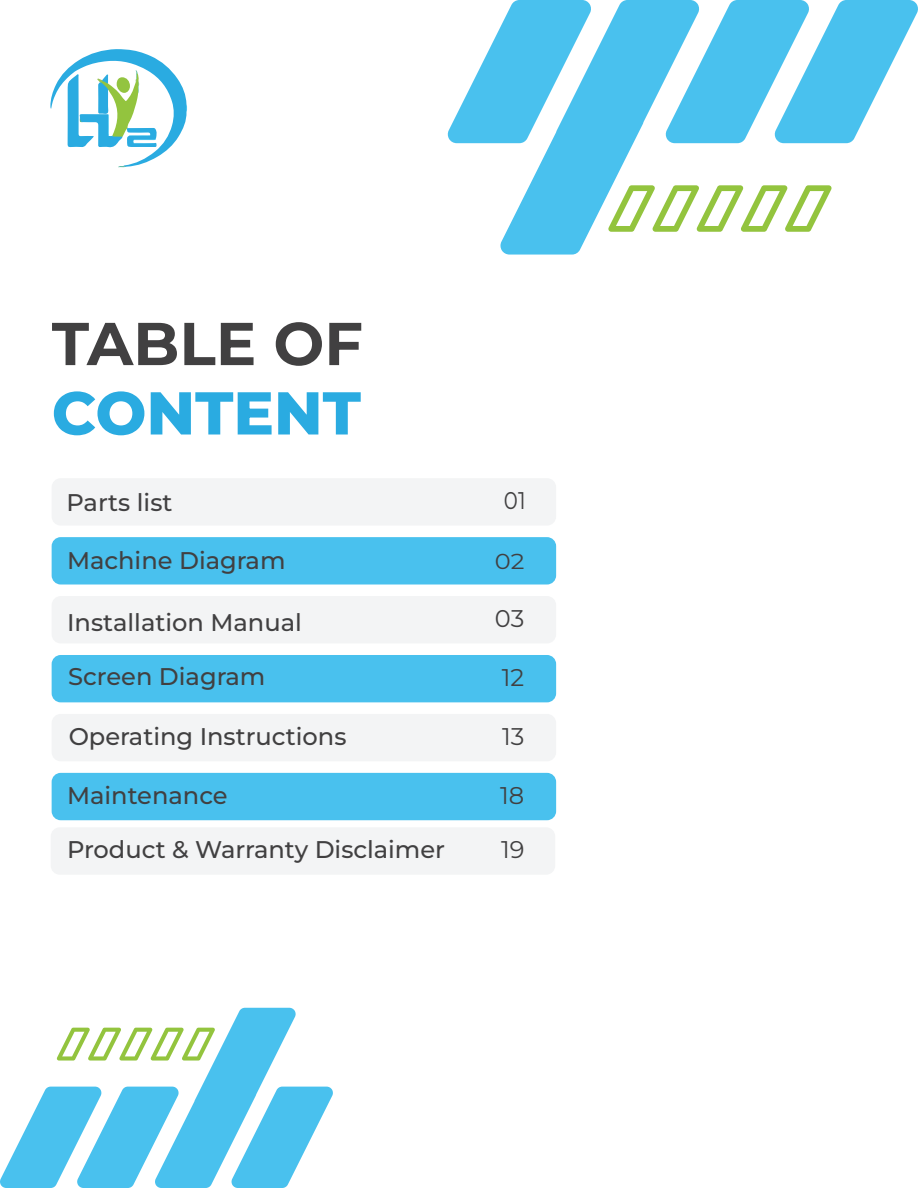
<style>
.page{position:relative;width:918px;height:1188px;background:#fff}
.page>*{position:absolute;margin:0;border:0;box-sizing:border-box;transform-origin:0 0}
.t1{font:700 60.3px "Montserrat";color:#414041}
.t2{font:800 60.3px "Montserrat";color:#2aabe1}
.t3{font:500 24.15px "Montserrat";color:#414041}
.t4{font:24.15px "Montserrat";color:#414041}
.t5{font:24.15px "Montserrat";color:#414041;scale:.88 1}
.t6{font:21.6px "Montserrat";color:#414041;scale:1.12 1}
</style>
<div class="page">
<svg style="left:447px;top:28px;width:53px;height:115px"></svg>
<svg style="left:700px;top:0;width:218px;height:143px"></svg>
<svg style="left:500px;top:0;width:200px;height:255px;fill:#49c1ee"></svg>
<svg style="left:608px;top:185px;width:224px;height:47px"></svg>
<svg style="left:0;top:1008px;width:333px;height:180px"></svg>
<svg style="left:50px;top:49px;width:137px;height:119px"></svg>
<div style="left:52px;top:478px;width:504px;height:48px;background:#f3f4f5;border-radius:9px"></div>
<div style="left:52px;top:537px;width:504px;height:48px;background:#49c1ee;border-radius:9px"></div>
<div style="left:52px;top:596px;width:504px;height:47px;background:#f3f4f5;border-radius:9px"></div>
<div style="left:52px;top:655px;width:504px;height:47px;background:#49c1ee;border-radius:9px"></div>
<div style="left:52px;top:714px;width:504px;height:47px;background:#f3f4f5;border-radius:9px"></div>
<div style="left:52px;top:773px;width:504px;height:47px;background:#49c1ee;border-radius:9px"></div>
<div style="left:51px;top:827px;width:504px;height:48px;background:#f3f4f5;border-radius:9px"></div>
<h1 class="t1" style="left:52px;top:300px;width:313px">TABLE OF</h1>
<h1 class="t2" style="left:52px;top:369px;width:311px">CONTENT</h1>
<p class="t3" style="left:67px;top:485px;width:107px">Parts list</p>
<p class="t3" style="left:67px;top:544px;width:220px">Machine Diagram</p>
<p class="t5" style="left:504px;top:484px;width:26px">01</p>
<p class="t6" style="left:495px;top:546px;width:28px">02</p>
<p class="t4" style="left:495px;top:602px;width:31px">03</p>
<p class="t3" style="left:67px;top:605px;width:236px">Installation Manual</p>
<p class="t3" style="left:68px;top:659px;width:199px">Screen Diagram</p>
<p class="t3" style="left:69px;top:719px;width:279px">Operating Instructions</p>
<p class="t3" style="left:67px;top:778px;width:162px">Maintenance</p>
<p class="t3" style="left:67px;top:833px;width:380px">Product &amp; Warranty Disclaimer</p>
<p class="t4" style="left:501px;top:833px;width:25px">19</p>
<p class="t4" style="left:502px;top:661px;width:24px">12</p>
<p class="t4" style="left:502px;top:720px;width:24px">13</p>
<p class="t4" style="left:500px;top:778px;width:26px">18</p>
</div>
